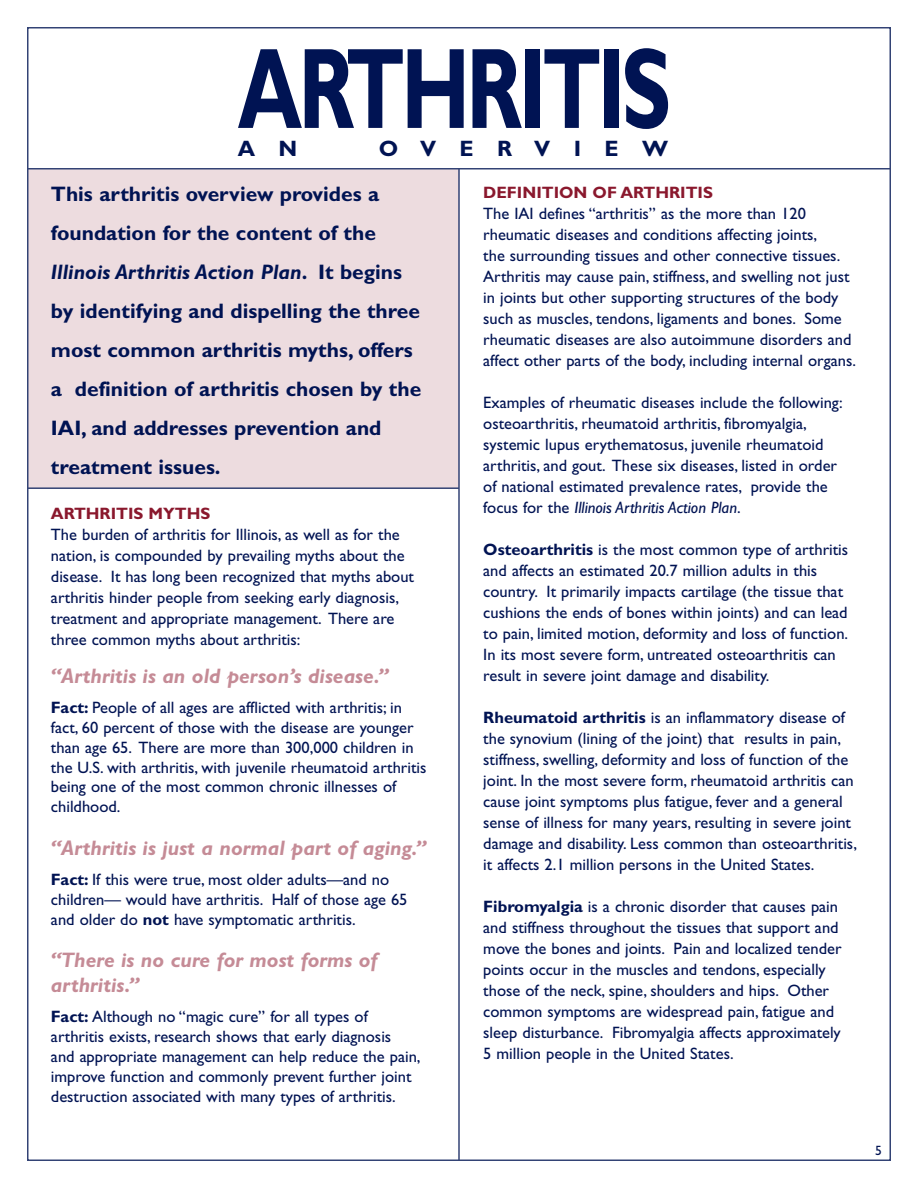
<style>
.page{position:relative;width:918px;height:1188px;background:#fff}
.page>*{position:absolute;margin:0;border:0;box-sizing:border-box;transform-origin:0 0}
.t1{font:700 115.35px "Gill Sans";letter-spacing:-.045em;color:#001353;scale:.71 1}
.t2{font:700 22.35px "Gill Sans";letter-spacing:1.05em;color:#001353}
.t3{font:700 21px/39px "Gill Sans";color:#001353}
.t4{font:italic 700 21px/25.2px "Gill Sans";color:#c58b96}
.t5{font:16.5px/21px "Gill Sans";color:#001353}
.t6{font:700 16.5px "Gill Sans";color:#8a182d}
.t7{font:13.5px "Gill Sans";color:#001353}
.s1{font-style:italic}
.s2{font-weight:700}
</style>
<div class="page">
<div style="left:27px;top:169px;width:432px;height:320px;background:#eddcdf"></div>
<hr style="left:458px;top:168px;width:2px;height:993px;background:#334375">
<hr style="left:28px;top:168px;width:863px;height:2px;background:#334375">
<hr style="left:28px;top:487px;width:431px;height:2px;background:#334375">
<h1 class="t1" style="left:238px;top:49px;width:612px">ARTHRITIS</h1>
<h2 class="t2" style="left:238px;top:141px;width:61px">A N</h2>
<h2 class="t2" style="left:379px;top:141px;width:291px">OVERVIEW</h2>
<p class="t3" style="left:51px;top:177px;width:372px">This arthritis overview provides a foundation for the content of the <span class="s1">Illinois Arthritis Action Plan</span>. It begins by identifying and dispelling the three most common arthritis myths, offers a definition of arthritis chosen by the IAI, and addresses prevention and treatment issues.</p>
<p class="t6" style="left:51px;top:508px;width:161px">ARTHRITIS MYTHS</p>
<p class="t5" style="left:51px;top:526px;width:365px">The burden of arthritis for Illinois, as well as for the nation, is compounded by prevailing myths about the disease. It has long been recognized that myths about arthritis hinder people from seeking early diagnosis, treatment and appropriate management. There are three common myths about arthritis:</p>
<p class="t4" style="left:51px;top:666px;width:339px">“Arthritis is an old person’s disease.”</p>
<p class="t5" style="left:51px;top:700px;width:377px;line-height:19.8px"><span class="s2">Fact:</span> People of all ages are afflicted with arthritis; in fact, 60 percent of those with the disease are younger than age 65. There are more than 300,000 children in the U.S. with arthritis, with juvenile rheumatoid arthritis being one of the most common chronic illnesses of childhood.</p>
<p class="t4" style="left:51px;top:838px;width:377px">“Arthritis is just a normal part of aging.”</p>
<p class="t5" style="left:51px;top:871px;width:358px;line-height:19.8px"><span class="s2">Fact:</span> If this were true, most older adults—and no children— would have arthritis. Half of those age 65 and older do <span class="s2">not</span> have symptomatic arthritis.</p>
<p class="t4" style="left:51px;top:950px;width:328px">“There is no cure for most forms of arthritis.”</p>
<p class="t5" style="left:51px;top:1009px;width:371px;line-height:19.8px"><span class="s2">Fact:</span> Although no “magic cure” for all types of arthritis exists, research shows that early diagnosis<br>and appropriate management can help reduce the pain, improve function and commonly prevent further joint destruction associated with many types of arthritis.</p>
<p class="t6" style="left:483px;top:187px;width:231px">DEFINITION OF ARTHRITIS</p>
<p class="t5" style="left:483px;top:205px;width:374px">The IAI defines “arthritis” as the more than 120 rheumatic diseases and conditions affecting joints,<br>the surrounding tissues and other connective tissues.<br>Arthritis may cause pain, stiffness, and swelling not just in joints but other supporting structures of the body such as muscles, tendons, ligaments and bones. Some rheumatic diseases are also autoimmune disorders and affect other parts of the body, including internal organs.</p>
<p class="t5" style="left:483px;top:394px;width:361px">Examples of rheumatic diseases include the following: osteoarthritis, rheumatoid arthritis, fibromyalgia, systemic lupus erythematosus, juvenile rheumatoid arthritis, and gout. These six diseases, listed in order of national estimated prevalence rates, provide the focus for the <span class="s1">Illinois Arthritis Action Plan</span>.</p>
<p class="t5" style="left:483px;top:541px;width:366px"><span class="s2">Osteoarthritis</span> is the most common type of arthritis and affects an estimated 20.7 million adults in this country. It primarily impacts cartilage (the tissue that cushions the ends of bones within joints) and can lead to pain, limited motion, deformity and loss of function.<br>In its most severe form, untreated osteoarthritis can result in severe joint damage and disability.</p>
<p class="t5" style="left:483px;top:709px;width:375px"><span class="s2">Rheumatoid arthritis</span> is an inflammatory disease of the synovium (lining of the joint) that results in pain, stiffness, swelling, deformity and loss of function of the joint. In the most severe form, rheumatoid arthritis can cause joint symptoms plus fatigue, fever and a general sense of illness for many years, resulting in severe joint damage and disability. Less common than osteoarthritis, it affects 2.1 million persons in the United States.</p>
<p class="t5" style="left:483px;top:898px;width:360px"><span class="s2">Fibromyalgia</span> is a chronic disorder that causes pain and stiffness throughout the tissues that support and move the bones and joints. Pain and localized tender points occur in the muscles and tendons, especially those of the neck, spine, shoulders and hips. Other common symptoms are widespread pain, fatigue and sleep disturbance. Fibromyalgia affects approximately 5 million people in the United States.</p>
<p class="t7" style="left:875px;top:1146px;width:8px">5</p>
</div>
